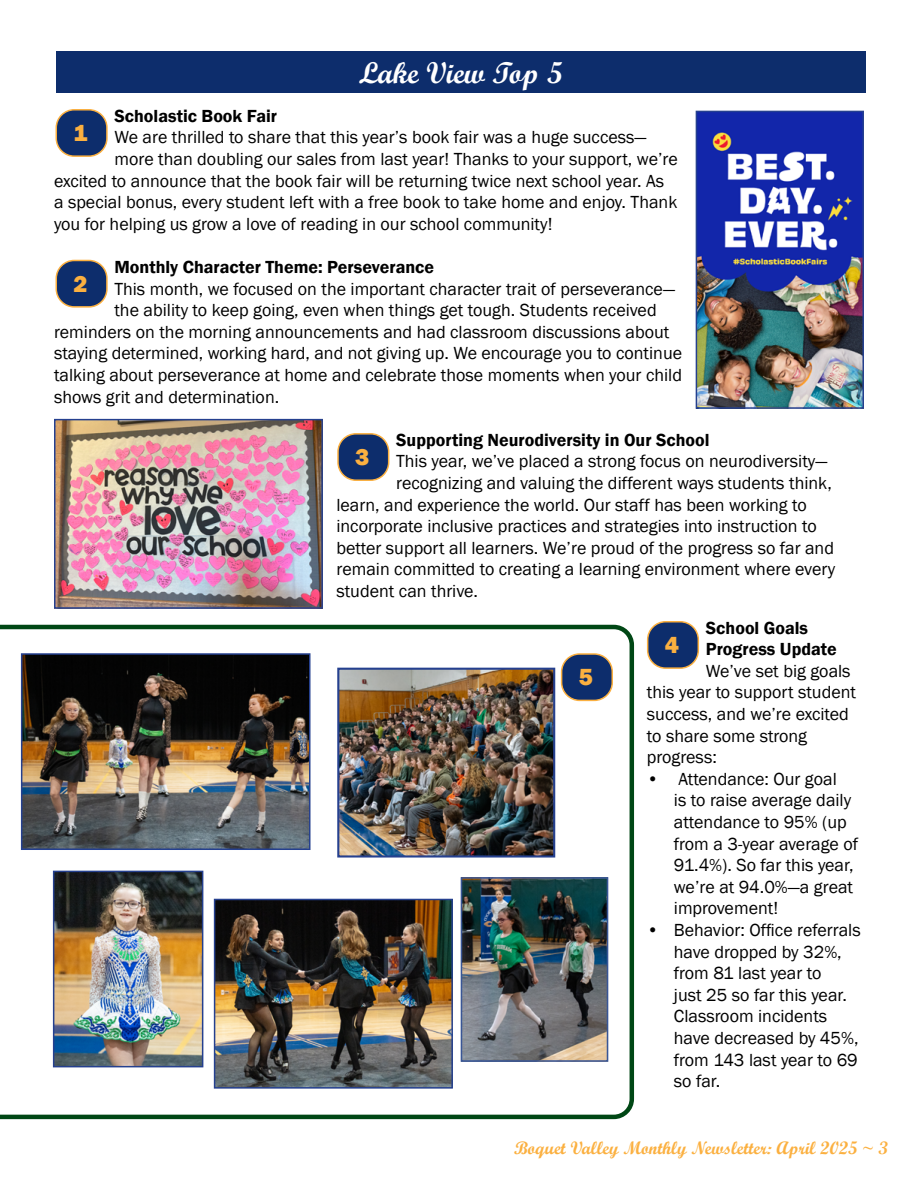
<style>
.page{position:relative;width:918px;height:1188px;background:#fff}
.page>*{position:absolute;margin:0;border:0;box-sizing:border-box;transform-origin:0 0}
.t1{font:30px "Script MT Bold";color:#fff}
.t2{font:800 24px "Franklin Gothic";color:#fbb040}
.t3{font:18px/21.6px "Franklin Gothic";color:#000}
.t4{font:600 18px/21.6px "Franklin Gothic";color:#000}
.t5{font:18px "Script MT Bold";color:#fbb040}
</style>
<div class="page">
<svg style="left:0;top:625px;width:634px;height:494px"></svg>
<div style="left:56px;top:51px;width:810px;height:42px;background:#0d2d6c"></div>
<img style="left:699px;top:114px;width:162px;height:292px">
<div style="left:696px;top:111px;width:168px;height:298px;border:2px solid #25408f"></div>
<div style="left:56px;top:110px;width:51px;height:46px;background:#0d2d6c;border-radius:18px"></div>
<div style="left:56px;top:109px;width:52px;height:48px;border:2px solid #fbb040;border-radius:18px"></div>
<div style="left:56px;top:260px;width:51px;height:47px;background:#0d2d6c;border-radius:18px"></div>
<div style="left:56px;top:260px;width:52px;height:48px;border:2px solid #fbb040;border-radius:18px"></div>
<div style="left:338px;top:434px;width:51px;height:46px;background:#0d2d6c;border-radius:18px"></div>
<div style="left:337px;top:433px;width:52px;height:48px;border:2px solid #fbb040;border-radius:18px"></div>
<div style="left:648px;top:622px;width:50px;height:46px;background:#0d2d6c;border-radius:18px"></div>
<div style="left:647px;top:621px;width:52px;height:48px;border:2px solid #fbb040;border-radius:18px"></div>
<div style="left:562px;top:654px;width:50px;height:46px;background:#0d2d6c;border-radius:18px"></div>
<div style="left:561px;top:653px;width:52px;height:48px;border:2px solid #fbb040;border-radius:18px"></div>
<img style="left:464px;top:880px;width:141px;height:179px">
<div style="left:461px;top:877px;width:147px;height:185px;border:2px solid #395696"></div>
<img style="left:24px;top:656px;width:283px;height:191px">
<div style="left:21px;top:653px;width:289px;height:197px;border:2px solid #25408f"></div>
<img style="left:340px;top:671px;width:212px;height:184px">
<div style="left:337px;top:668px;width:218px;height:190px;border:2px solid #25408f"></div>
<img style="left:56px;top:874px;width:144px;height:190px">
<div style="left:53px;top:871px;width:150px;height:196px;border:2px solid #25408f"></div>
<img style="left:57px;top:422px;width:263px;height:184px">
<div style="left:54px;top:419px;width:269px;height:190px;border:2px solid #25408f"></div>
<img style="left:217px;top:902px;width:233px;height:184px">
<div style="left:214px;top:899px;width:239px;height:190px;border:2px solid #25408f"></div>
<h1 class="t1" style="left:359px;top:54px;width:205px">Lake View Top 5</h1>
<p class="t4" style="left:114px;top:105px;width:164px">Scholastic Book Fair</p>
<p class="t3" style="left:114px;top:127px;width:534px">We are thrilled to share that this year’s book fair was a huge success—</p>
<p class="t3" style="left:114px;top:149px;width:565px">more than doubling our sales from last year! Thanks to your support, we’re</p>
<p class="t3" style="left:54px;top:170px;width:612px">excited to announce that the book fair will be returning twice next school year. As</p>
<p class="t3" style="left:54px;top:192px;width:625px">a special bonus, every student left with a free book to take home and enjoy. Thank</p>
<p class="t3" style="left:54px;top:213px;width:500px">you for helping us grow a love of reading in our school community!</p>
<p class="t4" style="left:114px;top:256px;width:321px">Monthly Character Theme: Perseverance</p>
<p class="t3" style="left:114px;top:278px;width:562px">This month, we focused on the important character trait of perseverance—</p>
<p class="t3" style="left:114px;top:300px;width:544px">the ability to keep going, even when things get tough. Students received</p>
<p class="t3" style="left:54px;top:321px;width:617px">reminders on the morning announcements and had classroom discussions about</p>
<p class="t3" style="left:54px;top:343px;width:630px">staying determined, working hard, and not giving up. We encourage you to continue</p>
<p class="t3" style="left:54px;top:365px;width:630px">talking about perseverance at home and celebrate those moments when your child</p>
<p class="t3" style="left:54px;top:386px;width:227px">shows grit and determination.</p>
<p class="t4" style="left:396px;top:429px;width:315px">Supporting Neurodiversity in Our School</p>
<p class="t3" style="left:396px;top:451px;width:433px">This year, we’ve placed a strong focus on neurodiversity—</p>
<p class="t3" style="left:396px;top:473px;width:437px">recognizing and valuing the different ways students think,</p>
<p class="t3" style="left:336px;top:494px;width:472px">learn, and experience the world. Our staff has been working to</p>
<p class="t3" style="left:336px;top:516px;width:482px">incorporate inclusive practices and strategies into instruction to</p>
<p class="t3" style="left:336px;top:537px;width:499px">better support all learners. We’re proud of the progress so far and</p>
<p class="t3" style="left:336px;top:559px;width:500px">remain committed to creating a learning environment where every</p>
<p class="t3" style="left:336px;top:581px;width:143px">student can thrive.</p>
<h2 class="t2" style="left:74px;top:117px;width:16px">1</h2>
<h2 class="t2" style="left:74px;top:268px;width:16px">2</h2>
<h2 class="t2" style="left:355px;top:441px;width:16px">3</h2>
<h2 class="t2" style="left:579px;top:661px;width:16px">5</h2>
<p class="t4" style="left:706px;top:617px;width:132px">School Goals<br>Progress Update</p>
<p class="t3" style="left:647px;top:660px;width:211px;text-indent:59px">We’ve set big goals this year to support student success, and we’re excited to share some strong progress:</p>
<p class="t3" style="left:674px;top:768px;width:186px;text-indent:-27px">• Attendance: Our goal<br>is to raise average daily attendance to 95% (up from a 3-year average of<br>91.4%). So far this year, we’re at 94.0%—a great improvement!</p>
<p class="t3" style="left:674px;top:920px;width:188px;text-indent:-27px">• Behavior: Office referrals have dropped by 32%, from 81 last year to<br>just 25 so far this year.<br>Classroom incidents have decreased by 45%, from 143 last year to 69 so far.</p>
<h2 class="t2" style="left:665px;top:629px;width:16px">4</h2>
<p class="t5" style="left:514px;top:1137px;width:375px">Boquet Valley Monthly Newsletter: April 2025 ~ 3</p>
</div>
